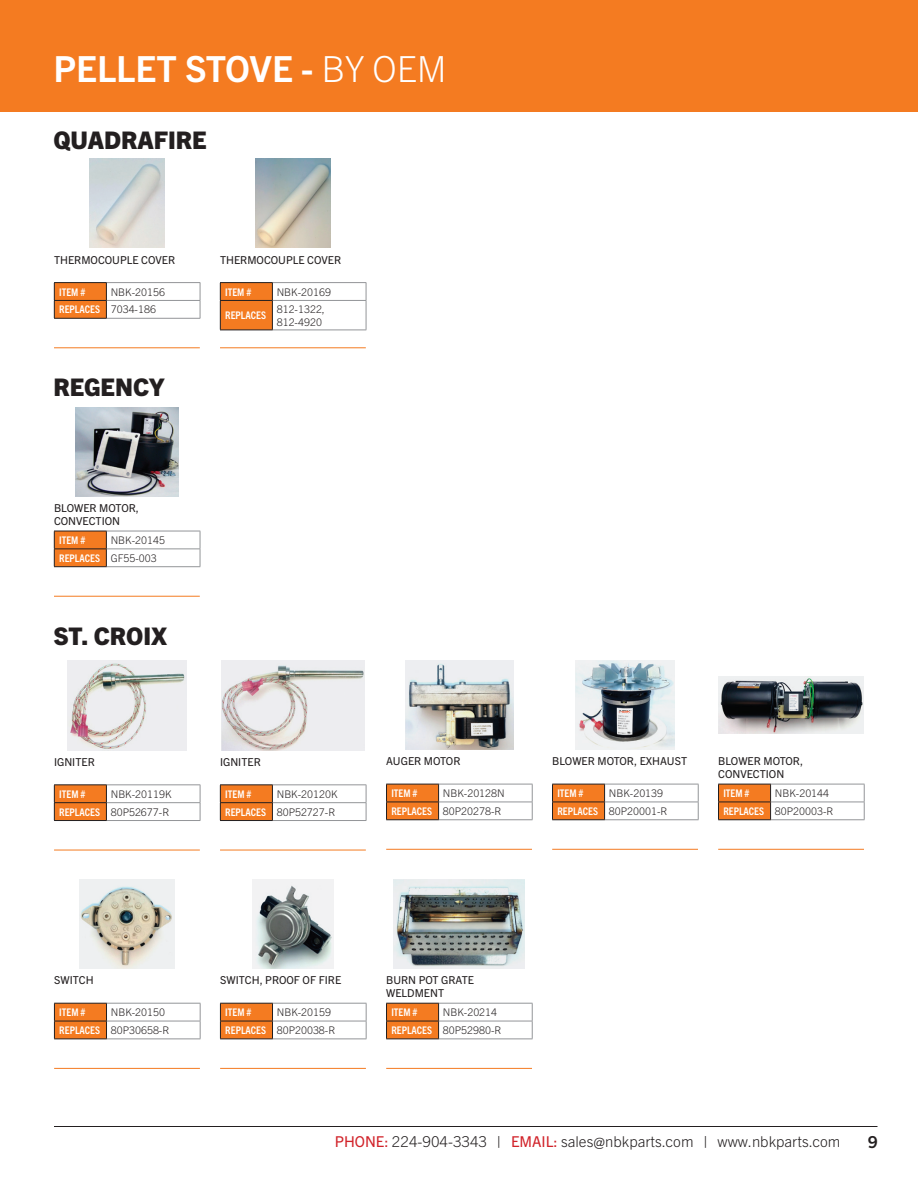
<style>
.page{position:relative;width:918px;height:1188px;background:#fff}
.page>*{position:absolute;margin:0;border:0;box-sizing:border-box;transform-origin:0 0}
.t1{font:700 36px "Trade Gothic Next LT Pro";color:#fff}
.t2{font:800 24.3px "Trade Gothic Next LT Pro";color:#231f20}
.t3{font:700 16.5px "Trade Gothic Next LT Pro";color:#231f20}
.t4{font:300 15px "Trade Gothic Next LT Pro";color:#231f20}
.t5{font:10.95px/13px "Trade Gothic Next LT Pro";color:#231f20}
.t6{font:300 10.5px/17.9px "Trade Gothic Next LT Pro";color:#231f20}
.t7{font:700 condensed 10.5px "Trade Gothic Next LT Pro";color:#fff}
.s1{font-weight:300}
.s2{font-weight:700;font-stretch:condensed;color:#fff}
.s3{font-weight:400;color:#d1232a}
</style>
<div class="page">
<hr style="left:54px;top:1126px;width:824px;height:1px;background:#231f20">
<div style="left:0;top:0;width:918px;height:111px;background:#f47b21"></div>
<hr style="left:107px;top:300px;width:93px;height:1px;background:#939598">
<hr style="left:107px;top:282px;width:93px;height:1px;background:#939598">
<svg style="left:200px;top:283px;width:1px;height:35px"></svg>
<hr style="left:107px;top:318px;width:93px;height:1px;background:#939598">
<hr style="left:54px;top:282px;width:53px;height:1px;background:#231f20">
<svg style="left:54px;top:283px;width:53px;height:35px;background:#e57421"></svg>
<hr style="left:54px;top:318px;width:53px;height:1px;background:#231f20">
<img style="left:89px;top:159px;width:76px;height:89px">
<hr style="left:54px;top:347px;width:146px;height:1px;background:#f47b21">
<hr style="left:273px;top:300px;width:93px;height:1px;background:#939598">
<hr style="left:273px;top:282px;width:93px;height:1px;background:#939598">
<svg style="left:366px;top:283px;width:1px;height:47px"></svg>
<hr style="left:273px;top:330px;width:93px;height:1px;background:#939598">
<hr style="left:220px;top:282px;width:53px;height:1px;background:#231f20">
<svg style="left:220px;top:283px;width:53px;height:47px;background:#e57421"></svg>
<hr style="left:220px;top:330px;width:53px;height:1px;background:#231f20">
<img style="left:255px;top:159px;width:76px;height:89px">
<hr style="left:220px;top:347px;width:146px;height:1px;background:#f47b21">
<hr style="left:107px;top:549px;width:93px;height:1px;background:#939598">
<hr style="left:107px;top:531px;width:93px;height:1px;background:#939598">
<svg style="left:200px;top:531px;width:1px;height:35px"></svg>
<hr style="left:107px;top:566px;width:93px;height:1px;background:#939598">
<svg style="left:54px;top:531px;width:53px;height:35px;background:#e47421"></svg>
<hr style="left:54px;top:566px;width:53px;height:1px;background:#231f20">
<img style="left:75px;top:407px;width:104px;height:89px">
<hr style="left:54px;top:596px;width:146px;height:1px;background:#f47b21">
<hr style="left:107px;top:802px;width:93px;height:1px;background:#939598">
<hr style="left:107px;top:785px;width:93px;height:1px;background:#939598">
<svg style="left:200px;top:785px;width:1px;height:35px"></svg>
<hr style="left:107px;top:820px;width:93px;height:1px;background:#939598">
<svg style="left:54px;top:785px;width:53px;height:35px;background:#e47421"></svg>
<hr style="left:54px;top:820px;width:53px;height:1px;background:#231f20">
<img style="left:67px;top:661px;width:120px;height:89px">
<hr style="left:54px;top:850px;width:146px;height:1px;background:#f47b21">
<hr style="left:273px;top:802px;width:93px;height:1px;background:#939598">
<hr style="left:273px;top:785px;width:93px;height:1px;background:#939598">
<svg style="left:366px;top:785px;width:1px;height:35px"></svg>
<hr style="left:273px;top:820px;width:93px;height:1px;background:#939598">
<svg style="left:220px;top:785px;width:53px;height:35px;background:#e47421"></svg>
<hr style="left:220px;top:820px;width:53px;height:1px;background:#231f20">
<img style="left:221px;top:661px;width:144px;height:89px">
<hr style="left:220px;top:850px;width:146px;height:1px;background:#f47b21">
<hr style="left:439px;top:802px;width:94px;height:1px;background:#939598">
<hr style="left:439px;top:784px;width:94px;height:1px;background:#939598">
<svg style="left:532px;top:784px;width:1px;height:35px"></svg>
<hr style="left:439px;top:819px;width:94px;height:1px;background:#939598">
<svg style="left:386px;top:784px;width:53px;height:35px;background:#e37321"></svg>
<hr style="left:386px;top:819px;width:53px;height:1px;background:#231f20">
<img style="left:405px;top:660px;width:108px;height:89px">
<hr style="left:386px;top:849px;width:146px;height:1px;background:#f47b21">
<hr style="left:605px;top:802px;width:94px;height:1px;background:#939598">
<hr style="left:605px;top:784px;width:94px;height:1px;background:#939598">
<svg style="left:698px;top:784px;width:1px;height:35px"></svg>
<hr style="left:605px;top:819px;width:94px;height:1px;background:#939598">
<svg style="left:552px;top:784px;width:53px;height:35px;background:#e37321"></svg>
<hr style="left:552px;top:819px;width:53px;height:1px;background:#231f20">
<img style="left:575px;top:660px;width:100px;height:89px">
<hr style="left:552px;top:849px;width:146px;height:1px;background:#f47b21">
<hr style="left:771px;top:802px;width:94px;height:1px;background:#939598">
<hr style="left:771px;top:784px;width:94px;height:1px;background:#939598">
<svg style="left:864px;top:784px;width:1px;height:35px"></svg>
<hr style="left:771px;top:819px;width:94px;height:1px;background:#939598">
<svg style="left:718px;top:784px;width:53px;height:35px;background:#e37321"></svg>
<hr style="left:718px;top:819px;width:53px;height:1px;background:#231f20">
<img style="left:718px;top:676px;width:146px;height:57px">
<hr style="left:718px;top:849px;width:146px;height:1px;background:#f47b21">
<hr style="left:107px;top:1021px;width:93px;height:1px;background:#939598">
<hr style="left:107px;top:1003px;width:93px;height:1px;background:#939598">
<svg style="left:200px;top:1004px;width:1px;height:35px"></svg>
<hr style="left:107px;top:1039px;width:93px;height:1px;background:#939598">
<svg style="left:54px;top:1003px;width:53px;height:36px;background:#df7221"></svg>
<hr style="left:54px;top:1039px;width:53px;height:1px;background:#231f20">
<img style="left:79px;top:879px;width:96px;height:89px">
<hr style="left:54px;top:1068px;width:146px;height:1px;background:#f47b21">
<hr style="left:273px;top:1021px;width:93px;height:1px;background:#939598">
<hr style="left:273px;top:1003px;width:93px;height:1px;background:#939598">
<svg style="left:366px;top:1004px;width:1px;height:35px"></svg>
<hr style="left:273px;top:1039px;width:93px;height:1px;background:#939598">
<svg style="left:220px;top:1003px;width:53px;height:36px;background:#df7221"></svg>
<hr style="left:220px;top:1039px;width:53px;height:1px;background:#231f20">
<img style="left:252px;top:879px;width:82px;height:89px">
<hr style="left:220px;top:1068px;width:146px;height:1px;background:#f47b21">
<hr style="left:439px;top:1021px;width:94px;height:1px;background:#939598">
<hr style="left:439px;top:1003px;width:94px;height:1px;background:#939598">
<svg style="left:532px;top:1004px;width:1px;height:35px"></svg>
<hr style="left:439px;top:1039px;width:94px;height:1px;background:#939598">
<svg style="left:386px;top:1003px;width:53px;height:36px;background:#df7221"></svg>
<hr style="left:386px;top:1039px;width:53px;height:1px;background:#231f20">
<img style="left:393px;top:879px;width:132px;height:89px">
<hr style="left:386px;top:1068px;width:146px;height:1px;background:#f47b21">
<h1 class="t1" style="left:53px;top:44px;width:395px">PELLET STOVE - <span class="s1">BY OEM</span></h1>
<h2 class="t2" style="left:53px;top:123px;width:155px">QUADRAFIRE</h2>
<p class="t5" style="left:54px;top:252px;width:123px">THERMOCOUPLE COVER</p>
<p class="t7" style="left:59px;top:285px;width:28px">ITEM #</p>
<p class="t6" style="left:59px;top:282px;width:107px;text-indent:52px">NBK-20156<br><span class="s2">REPLACES</span> 7034-186</p>
<h2 class="t2" style="left:53px;top:371px;width:113px">REGENCY</h2>
<p class="t5" style="left:220px;top:252px;width:123px">THERMOCOUPLE COVER</p>
<p class="t7" style="left:225px;top:285px;width:28px">ITEM #</p>
<p class="t6" style="left:277px;top:282px;width:56px">NBK-20169</p>
<p class="t7" style="left:225px;top:308px;width:42px">REPLACES</p>
<p class="t6" style="left:277px;top:302px;width:50px;line-height:12.6px">812-1322,<br>812-4920</p>
<p class="t5" style="left:54px;top:501px;width:86px">BLOWER MOTOR,<br>CONVECTION</p>
<p class="t7" style="left:59px;top:533px;width:28px">ITEM #</p>
<p class="t6" style="left:59px;top:531px;width:107px;text-indent:52px">NBK-20145<br><span class="s2">REPLACES</span> GF55-003</p>
<h2 class="t2" style="left:53px;top:619px;width:115px">ST. CROIX</h2>
<p class="t5" style="left:54px;top:755px;width:42px">IGNITER</p>
<p class="t7" style="left:59px;top:787px;width:28px">ITEM #</p>
<p class="t6" style="left:59px;top:784px;width:114px;text-align:right">NBK-20119K<br><span class="s2">REPLACES</span> 80P52677-R</p>
<p class="t5" style="left:220px;top:755px;width:42px">IGNITER</p>
<p class="t7" style="left:225px;top:787px;width:28px">ITEM #</p>
<p class="t6" style="left:225px;top:784px;width:114px;text-align:right">NBK-20120K<br><span class="s2">REPLACES</span> 80P52727-R</p>
<p class="t5" style="left:386px;top:754px;width:76px">AUGER MOTOR</p>
<p class="t7" style="left:391px;top:786px;width:28px">ITEM #</p>
<p class="t6" style="left:391px;top:784px;width:115px;text-indent:52px">NBK-20128N<br><span class="s2">REPLACES</span> 80P20278-R</p>
<p class="t5" style="left:552px;top:754px;width:136px">BLOWER MOTOR, EXHAUST</p>
<p class="t7" style="left:557px;top:786px;width:28px">ITEM #</p>
<p class="t6" style="left:557px;top:784px;width:111px;text-indent:52px">NBK-20139<br><span class="s2">REPLACES</span> 80P20001-R</p>
<p class="t5" style="left:718px;top:754px;width:86px">BLOWER MOTOR,<br>CONVECTION</p>
<p class="t7" style="left:723px;top:786px;width:28px">ITEM #</p>
<p class="t6" style="left:723px;top:784px;width:111px;text-indent:52px">NBK-20144<br><span class="s2">REPLACES</span> 80P20003-R</p>
<p class="t5" style="left:54px;top:973px;width:41px">SWITCH</p>
<p class="t7" style="left:59px;top:1005px;width:28px">ITEM #</p>
<p class="t6" style="left:59px;top:1003px;width:111px;text-indent:52px">NBK-20150<br><span class="s2">REPLACES</span> 80P30658-R</p>
<p class="t5" style="left:220px;top:973px;width:123px">SWITCH, PROOF OF FIRE</p>
<p class="t7" style="left:225px;top:1005px;width:28px">ITEM #</p>
<p class="t6" style="left:225px;top:1003px;width:111px;text-indent:52px">NBK-20159<br><span class="s2">REPLACES</span> 80P20038-R</p>
<p class="t5" style="left:386px;top:973px;width:89px">BURN POT GRATE<br>WELDMENT</p>
<p class="t7" style="left:391px;top:1005px;width:28px">ITEM #</p>
<p class="t6" style="left:391px;top:1003px;width:111px;text-indent:52px">NBK-20214<br><span class="s2">REPLACES</span> 80P52980-R</p>
<h3 class="t4" style="left:335px;top:1131px;width:507px"><span class="s3">PHONE:</span> 224-904-3343 | <span class="s3">EMAIL:</span> sales@nbkparts.com | www.nbkparts.com</h3>
<h3 class="t3" style="left:868px;top:1131px;width:11px">9</h3>
</div>
